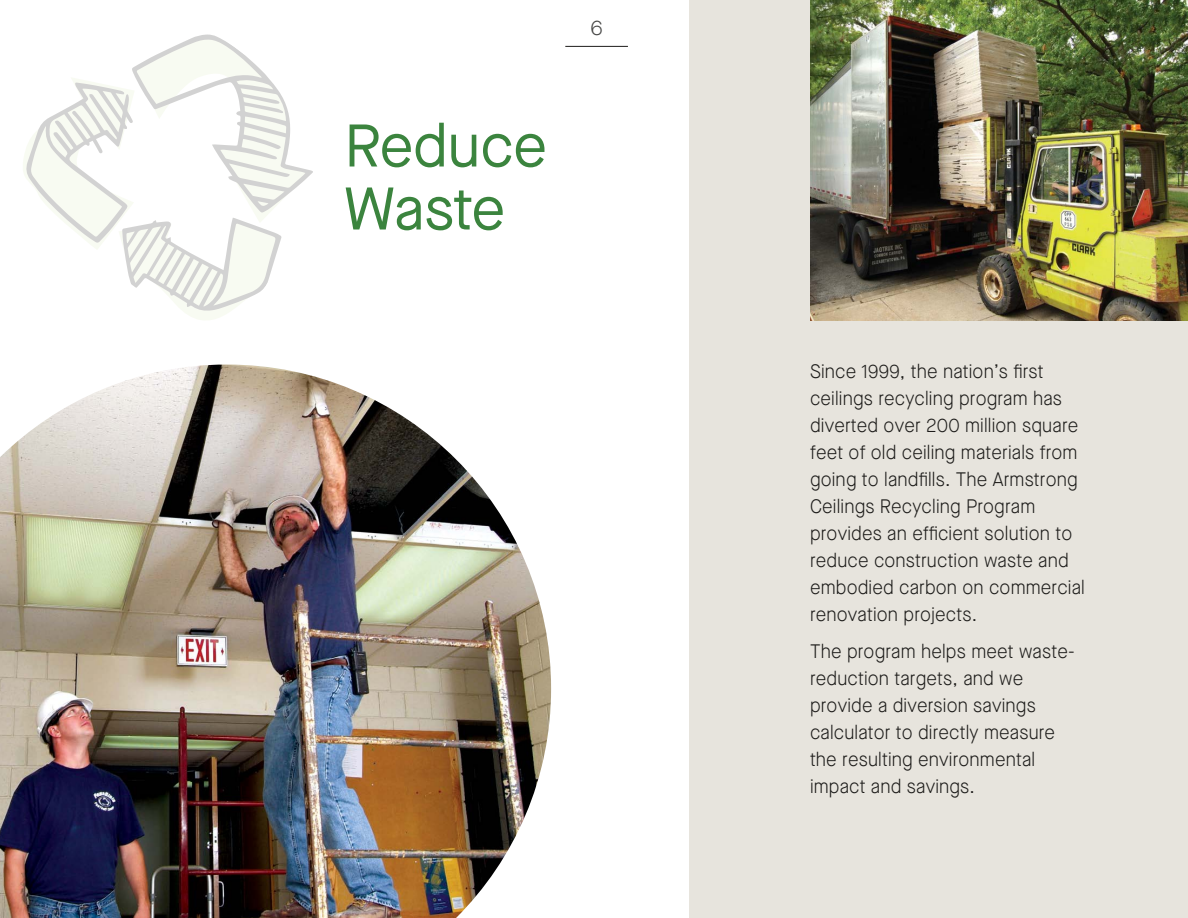
<style>
.page{position:relative;width:1188px;height:918px;background:#fff}
.page>*{position:absolute;margin:0;border:0;box-sizing:border-box;transform-origin:0 0}
.t1{font:60px/63px "Maison Neue";letter-spacing:-.01em;color:#3b843e}
.t2{font:300 21px "Maison Neue";color:#474746}
.t3{font:300 19.5px/27px "Maison Neue";letter-spacing:.01em;color:#1d1c1a;scale:.94 1}
</style>
<div class="page">
<hr style="left:565px;top:46px;width:63px;height:1px;background:#1d1c1a">
<div style="left:689px;top:0;width:499px;height:918px;background:#e7e4dd"></div>
<img style="left:0;top:364px;width:551px;height:554px">
<img style="left:810px;top:0;width:378px;height:321px">
<svg style="left:23px;top:34px;width:290px;height:286px"></svg>
<h1 class="t1" style="left:344px;top:114px;width:204px">Reduce<br>Waste</h1>
<p class="t2" style="left:590px;top:14px;width:14px">6</p>
<p class="t3" style="left:810px;top:357px;width:294px">Since 1999, the nation’s first ceilings recycling program has diverted over 200 million square feet of old ceiling materials from going to landfills. The Armstrong<br>Ceilings Recycling Program provides an efficient solution to reduce construction waste and embodied carbon on commercial renovation projects.</p>
<p class="t3" style="left:810px;top:638px;width:283px">The program helps meet waste&shy;reduction targets, and we provide a diversion savings calculator to directly measure the resulting environmental impact and savings.</p>
</div>
